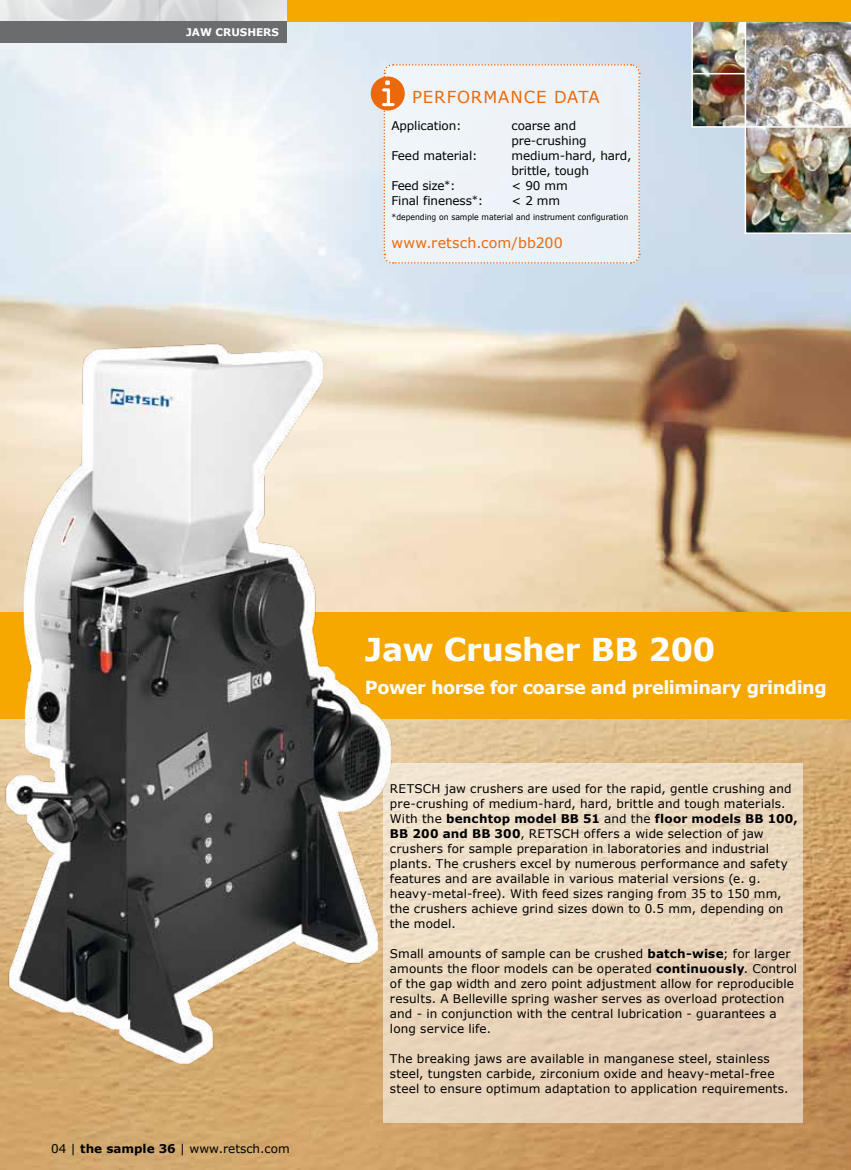
<style>
.page{position:relative;width:851px;height:1170px;background:#fff}
.page>*{position:absolute;margin:0;border:0;box-sizing:border-box;transform-origin:0 0}
.t1{font:700 31.5px "Verdana";letter-spacing:-.01em;color:#fff}
.t2{font:700 18px "Verdana";letter-spacing:-.025em;color:#fff}
.t3{font:16.5px "Verdana";letter-spacing:.05em;color:#eb690b}
.t4{font:14.25px "Verdana";letter-spacing:.015em;color:#eb690b}
.t5{font:12px/15px "Verdana";letter-spacing:.01em;color:#000}
.t6{font:12px/15px "Verdana";letter-spacing:-.01em;color:#000}
.t7{font:700 10.5px "Verdana";color:#fff}
.t8{font:8.25px "Verdana";color:#000;scale:.93 1}
.s1{font-size:9.75px}
.s2{font-weight:700}
</style>
<div class="page">
<img style="left:0;top:21px;width:850px;height:1148px">
<div style="left:0;top:612px;width:850px;height:107px;background:#f7a800"></div>
<img style="left:744px;top:0;width:107px;height:234px">
<img style="left:694px;top:23px;width:49px;height:48px">
<div style="left:691px;top:20px;width:55px;height:54px;border:2px solid #fff"></div>
<img style="left:694px;top:76px;width:49px;height:49px">
<div style="left:691px;top:73px;width:55px;height:55px;border:2px solid #fff"></div>
<svg style="left:400px;top:763px;width:403px;height:359px;background:#e9d6bd"></svg>
<div style="left:371px;top:77px;width:33px;height:33px;background:#eb690b;border-radius:50%"></div>
<div style="left:370px;top:76px;width:35px;height:34px;border:2px solid #eb690b;border-radius:50%"></div>
<div style="left:382px;top:63px;width:258px;height:201px;background:#eef3f8"></div>
<div style="left:0;top:0;width:850px;height:21px;background:#f7a800"></div>
<img style="left:0;top:0;width:287px;height:21px">
<div style="left:0;top:21px;width:287px;height:22px;background:#6b6c6e"></div>
<img style="left:0;top:310px;width:400px;height:859px">
<p class="t7" style="left:186px;top:25px;width:39px">ja w crus</p>
<p class="t7" style="left:247px;top:25px;width:17px">hers</p>
<h3 class="t3" style="left:412px;top:86px;width:72px">performance</h3>
<h3 class="t3" style="left:554px;top:86px;width:22px">data</h3>
<p class="t6" style="left:391px;top:117px;width:72px">Application:</p>
<p class="t6" style="left:511px;top:117px;width:77px">coarse and pre-crushing</p>
<p class="t6" style="left:391px;top:147px;width:88px">Feed material:</p>
<p class="t6" style="left:511px;top:147px;width:122px">medium-hard, hard, brittle, tough</p>
<p class="t5" style="left:391px;top:177px;width:66px">Feed size<span class="s1">*</span>:</p>
<p class="t5" style="left:511px;top:177px;width:58px">&lt; 90 mm</p>
<p class="t6" style="left:391px;top:192px;width:93px">Final fineness<span class="s1">*</span>:</p>
<p class="t5" style="left:511px;top:192px;width:50px">&lt; 2 mm</p>
<p class="t8" style="left:391px;top:211px;width:256px">*depending on sample material and instrument configuration</p>
<p class="t4" style="left:391px;top:234px;width:173px">www.retsch.com/bb200</p>
<p class="t5" style="left:51px;top:1140px;width:240px">04 | <span class="s2">the sample 36</span> | www.retsch.com</p>
<h1 class="t1" style="left:365px;top:629px;width:352px">Jaw Crusher BB 200</h1>
<h2 class="t2" style="left:365px;top:676px;width:463px">Power horse for coarse and preliminary grinding</h2>
<p class="t5" style="left:390px;top:780px;width:409px">RETSCH jaw crushers are used for the rapid, gentle crushing and pre-crushing of medium-hard, hard, brittle and tough materials.<br>With the <span class="s2">benchtop model BB 51</span> and the <span class="s2">floor models BB 100, BB 200 and BB 300</span>, RETSCH offers a wide selection of jaw crushers for sample preparation in laboratories and industrial plants. The crushers excel by numerous performance and safety features and are available in various material versions (e. g. heavy-metal-free). With feed sizes ranging from 35 to 150 mm, the crushers achieve grind sizes down to 0.5 mm, depending on the model.</p>
<p class="t5" style="left:390px;top:945px;width:409px">Small amounts of sample can be crushed <span class="s2">batch-wise</span>; for larger amounts the floor models can be operated <span class="s2">continuously</span>. Control of the gap width and zero point adjustment allow for reproducible results. A Belleville spring washer serves as overload protection and - in conjunction with the central lubrication - guarantees a long service life.</p>
<p class="t5" style="left:390px;top:1050px;width:400px">The breaking jaws are available in manganese steel, stainless steel, tungsten carbide, zirconium oxide and heavy-metal-free steel to ensure optimum adaptation to application requirements.</p>
</div>
